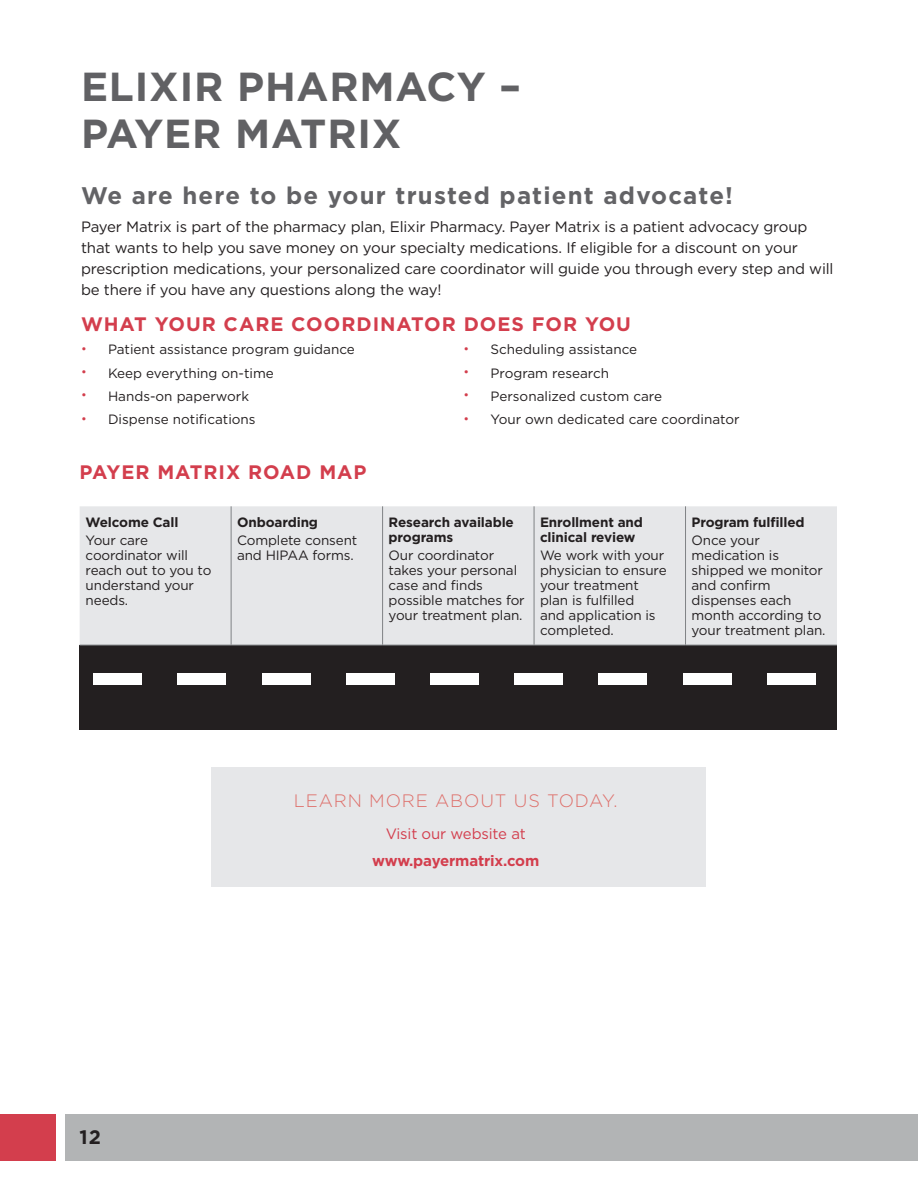
<style>
.page{position:relative;width:918px;height:1188px;background:#fff}
.page>*{position:absolute;margin:0;border:0;box-sizing:border-box;transform-origin:0 0}
.Heading_1{font:700 40.5px/46.5px "Gotham";letter-spacing:.02em;color:#616164}
.Heading_3{font:700 24px "Gotham";letter-spacing:.05em;color:#636366}
.Subheading_1{font:700 19.5px "Gotham";letter-spacing:.05em;color:#d33e4d}
.t1{font:700 19.5px "Gotham";color:#231f20}
.Callout_Header_Center{font:300 18px "Gotham";letter-spacing:.05em;color:#de706b}
.Body_Text{font:15px/21px "Gotham";letter-spacing:-.01em;color:#231f20}
.Body_Text_Center{font:700 15px "Gotham";letter-spacing:-.01em;color:#d33e4d}
.Body_Text_Center-2{font:15px "Gotham";letter-spacing:-.01em;color:#d33e4d}
.Table_Body{font:13.5px/15px "Gotham";letter-spacing:-.01em;color:#231f20}
.Table_Body-2{font:700 13.5px/15px "Gotham";letter-spacing:-.01em;color:#231f20}
.s1{font-size:12px;color:#d33e4d}
</style>
<div class="page">
<div style="left:0;top:1115px;width:56px;height:46px;background:#d33e4d"></div>
<div style="left:66px;top:1115px;width:852px;height:46px;background:#b2b4b5"></div>
<div style="left:80px;top:506px;width:757px;height:139px;background:#e6e7e9"></div>
<div style="left:80px;top:645px;width:757px;height:84px;background:#231f20"></div>
<hr style="left:231px;top:506px;width:1px;height:139px;background:#808285">
<hr style="left:382px;top:506px;width:1px;height:139px;background:#808285">
<hr style="left:534px;top:506px;width:1px;height:139px;background:#808285">
<hr style="left:685px;top:506px;width:1px;height:139px;background:#808285">
<hr style="left:80px;top:645px;width:151px;height:1px;background:#808285">
<hr style="left:231px;top:645px;width:152px;height:1px;background:#808285">
<hr style="left:383px;top:645px;width:151px;height:1px;background:#808285">
<hr style="left:534px;top:645px;width:152px;height:1px;background:#808285">
<hr style="left:686px;top:645px;width:151px;height:1px;background:#808285">
<div style="left:93px;top:673px;width:49px;height:12px;background:#fff"></div>
<div style="left:177px;top:673px;width:49px;height:12px;background:#fff"></div>
<div style="left:262px;top:673px;width:48px;height:12px;background:#fff"></div>
<div style="left:346px;top:673px;width:49px;height:12px;background:#fff"></div>
<div style="left:430px;top:673px;width:49px;height:12px;background:#fff"></div>
<div style="left:514px;top:673px;width:49px;height:12px;background:#fff"></div>
<div style="left:599px;top:673px;width:48px;height:12px;background:#fff"></div>
<div style="left:683px;top:673px;width:49px;height:12px;background:#fff"></div>
<div style="left:767px;top:673px;width:49px;height:12px;background:#fff"></div>
<div style="left:212px;top:767px;width:494px;height:120px;background:#e6e7e9"></div>
<p class="Heading_1" style="left:81px;top:64px;width:441px">ELIXIR PHARMACY –<br>PAYER MATRIX</p>
<p class="Heading_3" style="left:81px;top:180px;width:654px">We are here to be your trusted patient advocate!</p>
<p class="Body_Text" style="left:81px;top:216px;width:754px">Payer Matrix is part of the pharmacy plan, Elixir Pharmacy. Payer Matrix is a patient advocacy group that wants to help you save money on your specialty medications. If eligible for a discount on your prescription medications, your personalized care coordinator will guide you through every step and will be there if you have any questions along the way!</p>
<p class="Subheading_1" style="left:81px;top:311px;width:552px">WHAT YOUR CARE COORDINATOR DOES FOR YOU</p>
<p class="Table_Body" style="left:81px;top:342px;width:275px"><span class="s1">•</span> Patient assistance program guidance</p>
<p class="Table_Body" style="left:81px;top:365px;width:194px"><span class="s1">•</span> Keep everything on-time</p>
<p class="Table_Body" style="left:81px;top:388px;width:170px"><span class="s1">•</span> Hands-on paperwork</p>
<p class="Table_Body" style="left:81px;top:412px;width:176px"><span class="s1">•</span> Dispense notifications</p>
<p class="Table_Body" style="left:464px;top:342px;width:175px"><span class="s1">•</span> Scheduling assistance</p>
<p class="Table_Body" style="left:464px;top:365px;width:147px"><span class="s1">•</span> Program research</p>
<p class="Table_Body" style="left:464px;top:388px;width:200px"><span class="s1">•</span> Personalized custom care</p>
<p class="Table_Body" style="left:464px;top:412px;width:278px"><span class="s1">•</span> Your own dedicated care coordinator</p>
<p class="Subheading_1" style="left:80px;top:460px;width:289px">PAYER MATRIX ROAD MAP</p>
<p class="Table_Body-2" style="left:86px;top:514px;width:94px">Welcome Call</p>
<p class="Table_Body" style="left:86px;top:533px;width:127px">Your care coordinator will reach out to you to understand your needs.</p>
<p class="Table_Body-2" style="left:237px;top:514px;width:82px">Onboarding</p>
<p class="Table_Body" style="left:237px;top:533px;width:122px">Complete consent and HIPAA forms.</p>
<p class="Table_Body-2" style="left:389px;top:514px;width:127px">Research available programs</p>
<p class="Table_Body" style="left:389px;top:548px;width:138px">Our coordinator takes your personal case and finds possible matches for your treatment plan.</p>
<p class="Table_Body-2" style="left:540px;top:514px;width:104px">Enrollment and clinical review</p>
<p class="Table_Body" style="left:540px;top:548px;width:128px">We work with your physician to ensure your treatment plan is fulfilled<br>and application is completed.</p>
<p class="Table_Body-2" style="left:692px;top:514px;width:115px">Program fulfilled</p>
<p class="Table_Body" style="left:692px;top:533px;width:135px">Once your medication is shipped we monitor and confirm dispenses each month according to your treatment plan.</p>
<p class="Callout_Header_Center" style="left:294px;top:790px;width:325px">LEARN MORE ABOUT US TODAY.</p>
<p class="Body_Text_Center-2" style="left:386px;top:824px;width:142px">Visit our website at</p>
<p class="Body_Text_Center" style="left:372px;top:851px;width:169px">www.payermatrix.com</p>
<h3 class="t1" style="left:80px;top:1124px;width:23px">12</h3>
</div>
